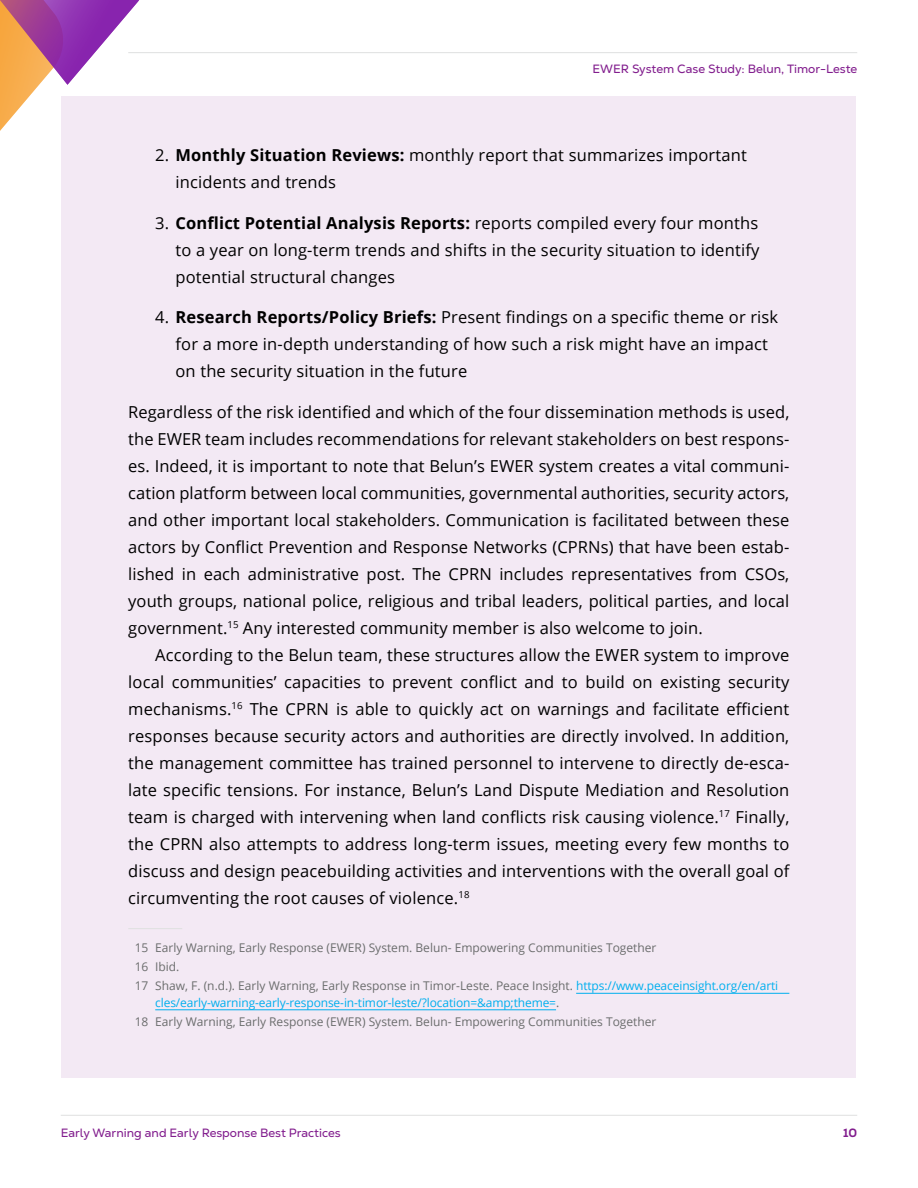
<style>
.page{position:relative;width:918px;height:1188px;background:#fff}
.page>*{position:absolute;margin:0;border:0;box-sizing:border-box;transform-origin:0 0}
.t1{font:16.5px/27px "Open Sans";letter-spacing:.01em;color:#000;text-align:justify}
.t2{font:12px/19.2px "Open Sans";color:#6b6d6d}
.t3{font:12px "Nexa Text Trial Regular";color:#821e8e}
.t4{font:800 12px "Nexa";color:#821e8e}
.s1{font-weight:700}
.s2{color:#00afee}
</style>
<div class="page">
<hr style="left:61px;top:1115px;width:796px;height:1px;background:#dfe0e0">
<hr style="left:128px;top:52px;width:729px;height:1px;background:#dfe0e0">
<svg style="left:0;top:0;width:152px;height:131px"></svg>
<div style="left:61px;top:97px;width:795px;height:981px;background:#f3e9f4"></div>
<hr style="left:128px;top:928px;width:54px;height:1px;background:#dfe0e0">
<hr style="left:576px;top:993px;width:213px;height:1px;background:#00afee">
<hr style="left:155px;top:1010px;width:401px;height:1px;background:#00afee">
<p class="t3" style="left:593px;top:62px;width:266px">EWER System Case Study: Belun, Timor-Leste</p>
<p class="t1" style="left:175px;top:141px;width:573px;text-indent:-20px">2. <span class="s1">Monthly Situation Reviews:</span> monthly report that summarizes important incidents and trends</p>
<p class="t1" style="left:175px;top:209px;width:585px;text-indent:-20px">3. <span class="s1">Conflict Potential Analysis Reports:</span> reports compiled every four months to a year on long-term trends and shifts in the security situation to identify potential structural changes</p>
<p class="t1" style="left:175px;top:303px;width:604px;text-align:left;text-indent:-20px">4. <span class="s1">Research Reports/Policy Briefs:</span> Present findings on a specific theme or risk for a more in-depth understanding of how such a risk might have an impact on the security situation in the future</p>
<p class="t1" style="left:128px;top:398px;width:663px">Regardless of the risk identified and which of the four dissemination methods is used, the EWER team includes recommendations for relevant stakeholders on best respons&shy;es. Indeed, it is important to note that Belun’s EWER system creates a vital communi&shy;cation platform between local communities, governmental authorities, security actors, and other important local stakeholders. Communication is facilitated between these actors by Conflict Prevention and Response Networks (CPRNs) that have been estab&shy;lished in each administrative post. The CPRN includes representatives from CSOs, youth groups, national police, religious and tribal leaders, political parties, and local government.<sup>15</sup> Any interested community member is also welcome to join.</p>
<p class="t1" style="left:128px;top:641px;width:663px;text-indent:27px">According to the Belun team, these structures allow the EWER system to improve local communities’ capacities to prevent conflict and to build on existing security mechanisms.<sup>16</sup> The CPRN is able to quickly act on warnings and facilitate efficient responses because security actors and authorities are directly involved. In addition, the management committee has trained personnel to intervene to directly de-esca&shy;late specific tensions. For instance, Belun’s Land Dispute Mediation and Resolution team is charged with intervening when land conflicts risk causing violence.<sup>17</sup> Finally, the CPRN also attempts to address long-term issues, meeting every few months to discuss and design peacebuilding activities and interventions with the overall goal of circumventing the root causes of violence.<sup>18</sup></p>
<p class="t2" style="left:135px;top:938px;width:645px">15 Early Warning, Early Response (EWER) System. Belun- Empowering Communities Together<br>16 Ibid.<br>17 Shaw, F. (n.d.). Early Warning, Early Response in Timor-Leste. Peace Insight. <span class="s2">https://www.peaceinsight.org/en/arti</span></p>
<p class="t2" style="left:135px;top:993px;width:523px;text-indent:20px"><span class="s2">cles/early-warning-early-response-in-timor-leste/?location=&amp;amp;theme=</span>.<br>18 Early Warning, Early Response (EWER) System. Belun- Empowering Communities Together</p>
<p class="t3" style="left:61px;top:1126px;width:281px">Early Warning and Early Response Best Practices</p>
<p class="t4" style="left:843px;top:1125px;width:16px">10</p>
</div>
